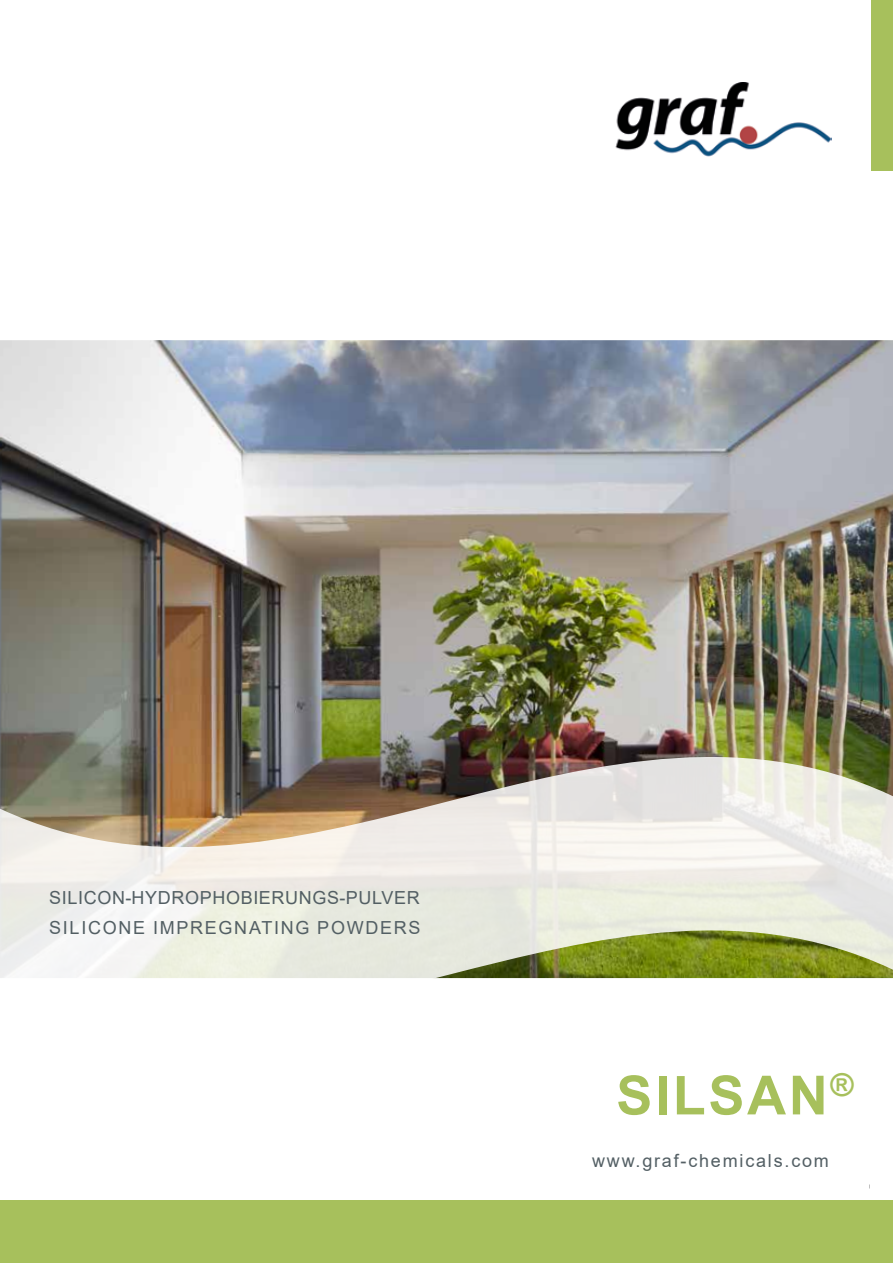
<style>
.page{position:relative;width:893px;height:1263px;background:#fff}
.page>*{position:absolute;margin:0;border:0;box-sizing:border-box;transform-origin:0 0}
.t1{font:700 54px "Arial";letter-spacing:.05em;color:#a7c05c}
.t2{font:18px/30px "Arial";letter-spacing:.035em;color:#535f64}
.t3{font:18px "Arial";letter-spacing:.095em;color:#535f64}
</style>
<div class="page">
<img style="left:0;top:340px;width:893px;height:415px">
<img style="left:615px;top:83px;width:216px;height:74px">
<div style="left:0;top:1200px;width:893px;height:63px;background:#a7c05c"></div>
<div style="left:872px;top:0;width:21px;height:170px;background:#a7c05c"></div>
<img style="left:0;top:755px;width:893px;height:224px">
<p class="t2" style="left:49px;top:882px;width:373px">SILICON-HYDROPHOBIERUNGS-PU LVER<br>SILICONE IMPREGNATING POWDERS</p>
<h1 class="t1" style="left:616px;top:1057px;width:239px">SILSAN<sup>®</sup></h1>
<p class="t3" style="left:592px;top:1148px;width:238px">WWW.GRAF-CHEMICALS.COM</p>
</div>
